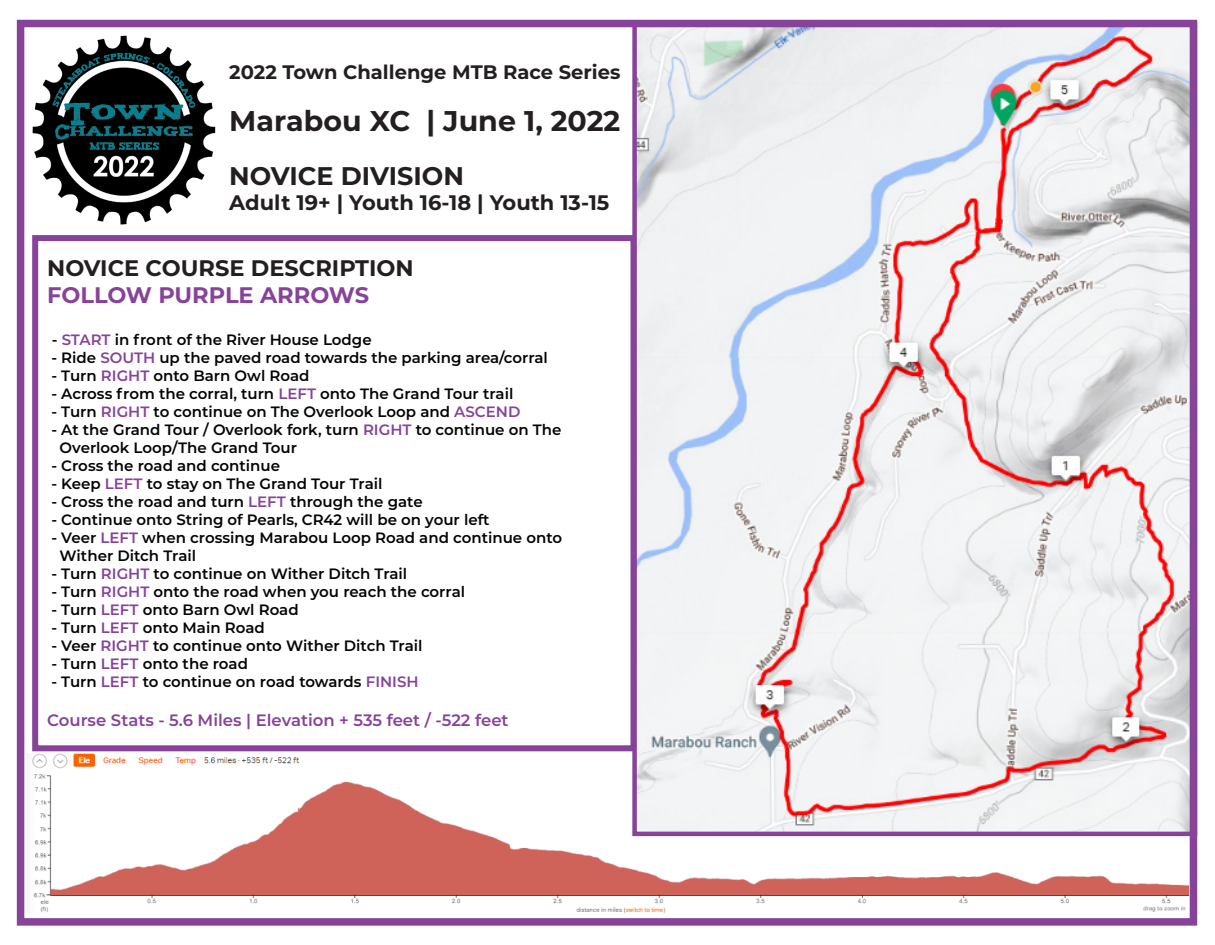
<style>
.page{position:relative;width:1215px;height:945px;background:#fff}
.page>*{position:absolute;margin:0;border:0;box-sizing:border-box;transform-origin:0 0}
.t1{font:700 28.5px "Montserrat";color:#231f20}
.t2{font:700 25.5px "Montserrat";color:#231f20}
.t3{font:700 22.5px "Montserrat";color:#231f20}
.t4{font:700 22.5px "Montserrat";color:#864399}
.t5{font:700 21px "Montserrat";color:#231f20}
.t6{font:700 19.5px "Montserrat";color:#231f20}
.t7{font:600 16.5px "Montserrat";color:#864399}
.t8{font:600 15px/18px "Montserrat";color:#040503}
.s1{color:#864399}
</style>
<div class="page">
<div style="left:32px;top:235px;width:605px;height:516px;border:6px solid #864399"></div>
<img style="left:32px;top:754px;width:1156px;height:159px">
<img style="left:637px;top:29px;width:551px;height:802px">
<img style="left:32px;top:35px;width:195px;height:217px">
<div style="left:17px;top:20px;width:1180px;height:906px;border:8px solid #864399"></div>
<p class="t6" style="left:229px;top:58px;width:393px">2022 Town Challenge MTB Race Series</p>
<p class="t1" style="left:229px;top:100px;width:393px">Marabou XC | June 1, 2022</p>
<p class="t2" style="left:229px;top:157px;width:236px">NOVICE DIVISION</p>
<p class="t5" style="left:229px;top:187px;width:382px">Adult 19+ | Youth 16-18 | Youth 13-15</p>
<p class="t3" style="left:47px;top:252px;width:368px">NOVICE COURSE DESCRIPTION</p>
<p class="t4" style="left:47px;top:279px;width:323px">FOLLOW PURPLE ARROWS</p>
<p class="t8" style="left:52px;top:330px;width:321px">- <span class="s1">START</span> in front of the River House Lodge</p>
<p class="t8" style="left:51px;top:348px;width:498px">- Ride <span class="s1">SOUTH</span> up the paved road towards the parking area/corral</p>
<p class="t8" style="left:51px;top:366px;width:260px">- Turn <span class="s1">RIGHT</span> onto Barn Owl Road</p>
<p class="t8" style="left:51px;top:384px;width:464px">- Across from the corral, turn <span class="s1">LEFT</span> onto The Grand Tour trail</p>
<p class="t8" style="left:51px;top:402px;width:471px">- Turn <span class="s1">RIGHT</span> to continue on The Overlook Loop and <span class="s1">ASCEND</span></p>
<p class="t8" style="left:60px;top:420px;width:503px;text-indent:-8px">- At the Grand Tour / Overlook fork, turn <span class="s1">RIGHT</span> to continue on The<br>Overlook Loop/The Grand Tour</p>
<p class="t8" style="left:51px;top:456px;width:230px">- Cross the road and continue</p>
<p class="t8" style="left:51px;top:474px;width:333px">- Keep <span class="s1">LEFT</span> to stay on The Grand Tour Trail</p>
<p class="t8" style="left:51px;top:492px;width:373px">- Cross the road and turn <span class="s1">LEFT</span> through the gate</p>
<p class="t8" style="left:51px;top:510px;width:440px">- Continue onto String of Pearls, CR42 will be on your left</p>
<p class="t8" style="left:60px;top:528px;width:504px;text-indent:-8px">- Veer <span class="s1">LEFT</span> when crossing Marabou Loop Road and continue onto<br>Wither Ditch Trail</p>
<p class="t8" style="left:51px;top:564px;width:357px">- Turn <span class="s1">RIGHT</span> to continue on Wither Ditch Trail</p>
<p class="t8" style="left:51px;top:582px;width:415px">- Turn <span class="s1">RIGHT</span> onto the road when you reach the corral</p>
<p class="t8" style="left:51px;top:600px;width:249px">- Turn <span class="s1">LEFT</span> onto Barn Owl Road</p>
<p class="t8" style="left:51px;top:618px;width:215px">- Turn <span class="s1">LEFT</span> onto Main Road</p>
<p class="t8" style="left:51px;top:636px;width:373px">- Veer <span class="s1">RIGHT</span> to continue onto Wither Ditch Trail</p>
<p class="t8" style="left:51px;top:654px;width:198px">- Turn <span class="s1">LEFT</span> onto the road</p>
<p class="t8" style="left:51px;top:672px;width:369px">- Turn <span class="s1">LEFT</span> to continue on road towards <span class="s1">FINISH</span></p>
<p class="t7" style="left:47px;top:709px;width:463px">Course Stats - 5.6 Miles | Elevation + 535 feet / -522 feet</p>
</div>
